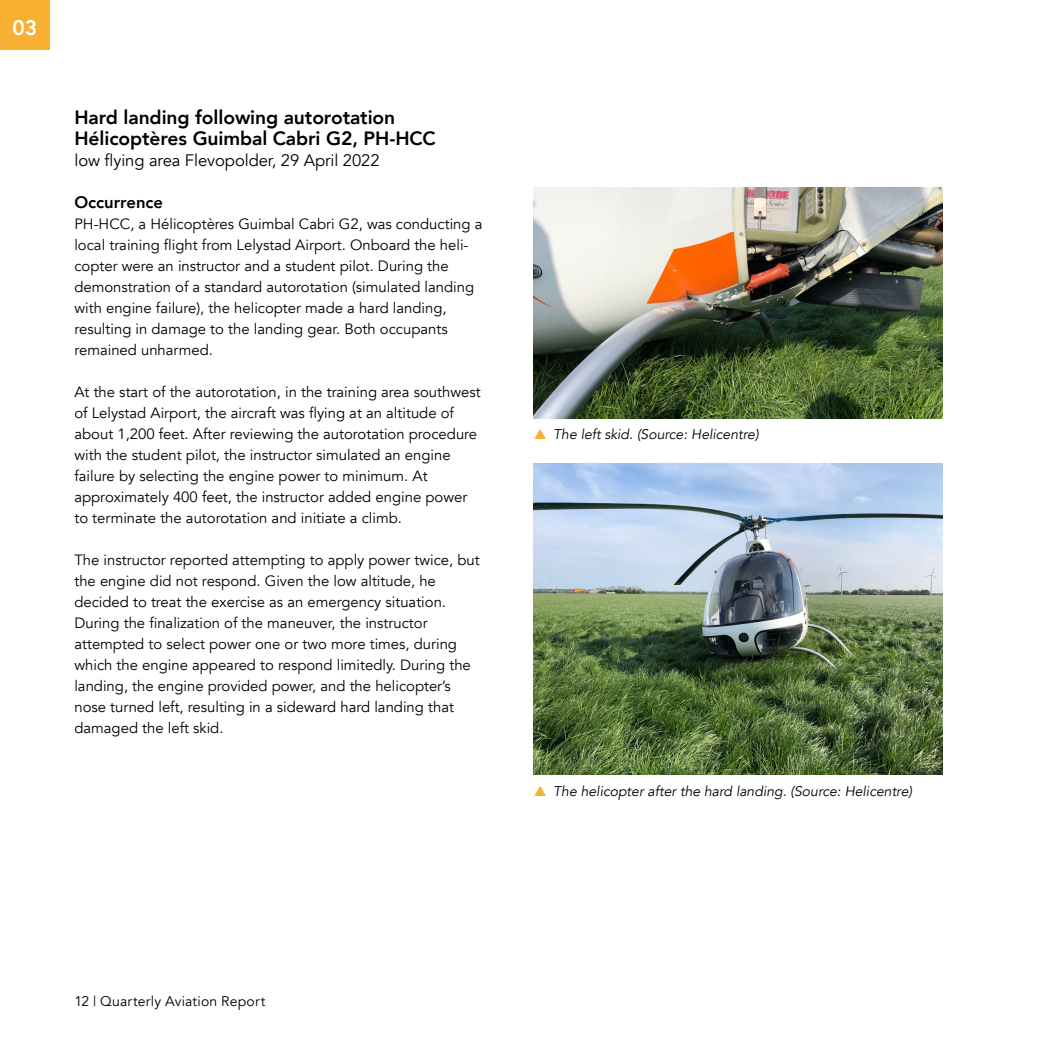
<style>
.page{position:relative;width:1042px;height:1042px;background:#fff}
.page>*{position:absolute;margin:0;border:0;box-sizing:border-box;transform-origin:0 0}
.t1{font:800 21px "Avenir";color:#fff}
.t2{font:800 19.25px/21px "Avenir";letter-spacing:-.005em;color:#000}
.t3{font:16.62px "Avenir";letter-spacing:-.005em;color:#000}
.t4{font:800 16.62px "Avenir";color:#000}
.t5{font:14.88px/21px "Avenir";color:#000}
.t6{font:italic 14px "Avenir";color:#000}
.t7{font:14px "Avenir";letter-spacing:.015em;color:#000}
</style>
<div class="page">
<img style="left:533px;top:187px;width:410px;height:231px">
<img style="left:533px;top:463px;width:410px;height:312px">
<div style="left:0;top:0;width:50px;height:50px;background:#f8b032"></div>
<h1 class="t1" style="left:12px;top:12px;width:26px">03</h1>
<p class="t2" style="left:74px;top:107px;width:363px">Hard landing following autorotation<br>Hélicoptères Guimbal Cabri G2, PH-HCC</p>
<p class="t3" style="left:74px;top:150px;width:307px">low flying area Flevopolder, 29 April 2022</p>
<p class="t4" style="left:74px;top:189px;width:90px">Occurrence</p>
<p class="t5" style="left:74px;top:214px;width:409px">PH-HCC, a Hélicoptères Guimbal Cabri G2, was conducting a local training flight from Lelystad Airport. Onboard the heli&shy;copter were an instructor and a student pilot. During the demonstration of a standard autorotation (simulated landing with engine failure), the helicopter made a hard landing, resulting in damage to the landing gear. Both occupants remained unharmed.</p>
<p class="t5" style="left:74px;top:382px;width:408px">At the start of the autorotation, in the training area southwest of Lelystad Airport, the aircraft was flying at an altitude of about 1,200 feet. After reviewing the autorotation procedure with the student pilot, the instructor simulated an engine failure by selecting the engine power to minimum. At approximately 400 feet, the instructor added engine power to terminate the autorotation and initiate a climb.</p>
<p class="t5" style="left:74px;top:550px;width:407px">The instructor reported attempting to apply power twice, but the engine did not respond. Given the low altitude, he decided to treat the exercise as an emergency situation.<br>During the finalization of the maneuver, the instructor attempted to select power one or two more times, during which the engine appeared to respond limitedly. During the landing, the engine provided power, and the helicopter’s nose turned left, resulting in a sideward hard landing that damaged the left skid.</p>
<p class="t6" style="left:553px;top:426px;width:207px">The left skid. (Source: Helicentre)</p>
<p class="t6" style="left:553px;top:783px;width:360px">The helicopter after the hard landing. (Source: Helicentre)</p>
<p class="t7" style="left:74px;top:993px;width:192px">12 | Quarterly Aviation Report</p>
</div>
